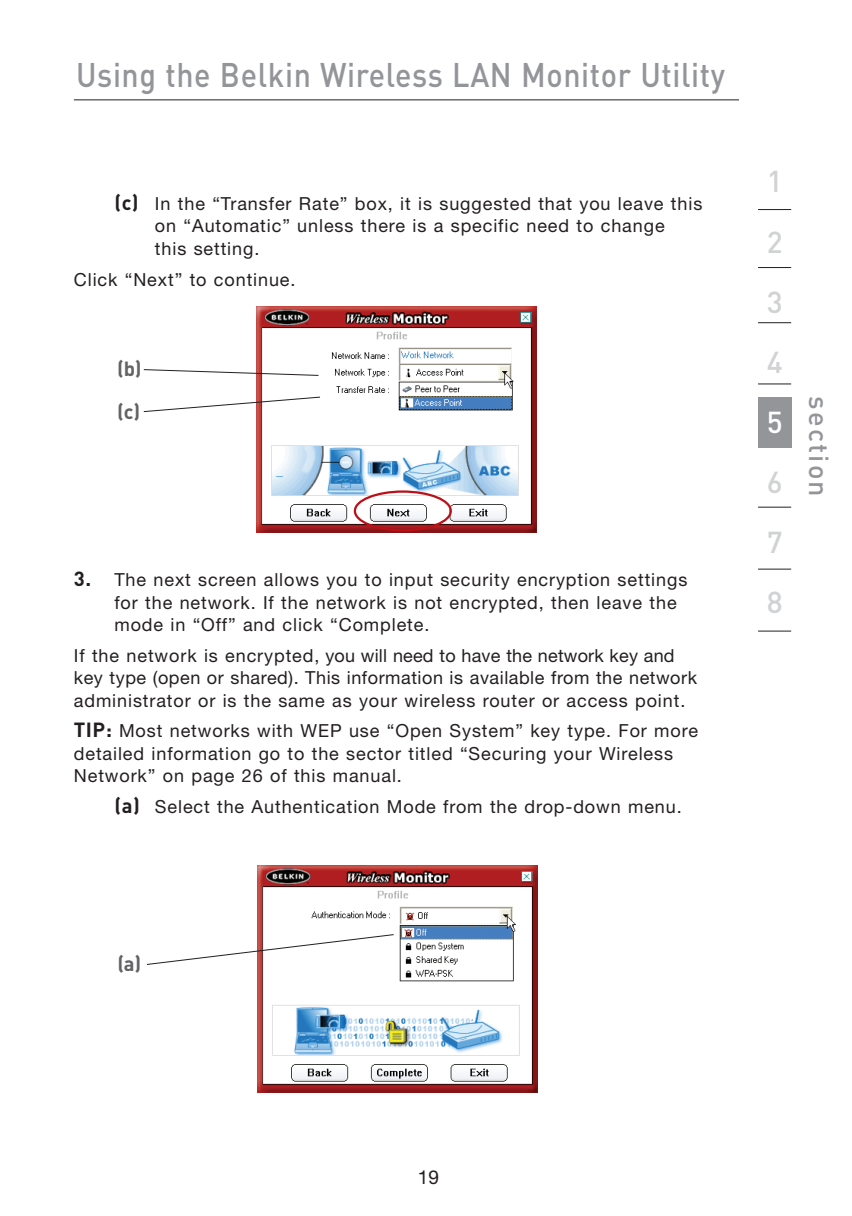
<style>
.page{position:relative;width:852px;height:1216px;background:#fff}
.page>*{position:absolute;margin:0;border:0;box-sizing:border-box;transform-origin:0 0}
.t1{font:500 33.75px "DIN";letter-spacing:.02em;color:#939598;scale:.9 1}
.t2{font:500 29.93px/60.1px "DIN";color:#d1d2d4;text-align:justify}
.t3{font:500 29.93px "DIN";color:#fff}
.t4{font:500 27px "DIN";letter-spacing:.08em;color:#939598}
.t5{font:700 20.25px/43.2px "DIN";color:#636366}
.t6{font:19.12px "Helvetica Neue";color:#231f20}
.t7{font:18px/22.5px "Helvetica Neue";letter-spacing:.05em;color:#231f20}
.t8{font:18px/22.5px "Helvetica Neue";letter-spacing:.03em;color:#231f20}
.s1{font-family:"DIN";font-weight:700;font-size:20.25px}
</style>
<div class="page">
<img style="left:257px;top:865px;width:280px;height:226px">
<img style="left:257px;top:306px;width:278px;height:226px">
<svg style="left:143px;top:369px;width:176px;height:7px"></svg>
<svg style="left:143px;top:396px;width:177px;height:16px"></svg>
<svg style="left:147px;top:933px;width:247px;height:31px"></svg>
<div style="left:353px;top:490px;width:98px;height:41px;border:2px solid #bb1018;border-radius:50%"></div>
<div style="left:758px;top:396px;width:33px;height:51px;background:#939598"></div>
<hr style="left:757px;top:383px;width:33px;height:1px;background:#231f20">
<hr style="left:757px;top:209px;width:33px;height:1px;background:#231f20">
<hr style="left:757px;top:506px;width:33px;height:1px;background:#231f20">
<hr style="left:757px;top:322px;width:33px;height:1px;background:#231f20">
<hr style="left:757px;top:267px;width:33px;height:1px;background:#231f20">
<hr style="left:757px;top:568px;width:33px;height:1px;background:#231f20">
<hr style="left:757px;top:630px;width:33px;height:1px;background:#231f20">
<hr style="left:74px;top:99px;width:664px;height:1px;background:#231f20">
<h1 class="t1" style="left:76px;top:53px;width:722px">Using the Belkin Wireless LAN Monitor Utility</h1>
<p class="t7" style="left:155px;top:192px;width:548px;text-indent:-40px"><span class="s1">(c)</span> In the “Transfer Rate” box, it is suggested that you leave this on “Automatic” unless there is a specific need to change<br>this setting.</p>
<p class="t7" style="left:74px;top:268px;width:223px">Click “Next” to continue.</p>
<p class="t5" style="left:117px;top:346px;width:26px">(b) (c)</p>
<p class="t7" style="left:114px;top:568px;width:574px;text-indent:-40px"><span class="s1">3.</span> The next screen allows you to input security encryption settings for the network. If the network is not encrypted, then leave the mode in “Off” and click “Complete.</p>
<p class="t8" style="left:74px;top:643px;width:624px">If the network is encrypted, you will need to have the network key and key type (open or shared). This information is available from the network administrator or is the same as your wireless router or access point.</p>
<p class="t7" style="left:74px;top:719px;width:625px"><span class="s1">TIP:</span> Most networks with WEP use “Open System” key type. For more detailed information go to the sector titled “Securing your Wireless<br>Network” on page 26 of this manual.</p>
<p class="t7" style="left:114px;top:794px;width:568px"><span class="s1">(a)</span> Select the Authentication Mode from the drop-down menu.</p>
<h2 class="t2" style="left:766px;top:150px;width:17px">1<br>2<br>3<br>4</h2>
<h2 class="t3" style="left:766px;top:403px;width:17px">5</h2>
<h2 class="t2" style="left:766px;top:451px;width:17px">6<br>7<br>8</h2>
<h3 class="t4" style="left:835px;top:396px;width:102px;rotate:90deg">section</h3>
<p class="t5" style="left:117px;top:940px;width:26px">(a)</p>
<p class="t6" style="left:417px;top:1165px;width:23px">19</p>
</div>
